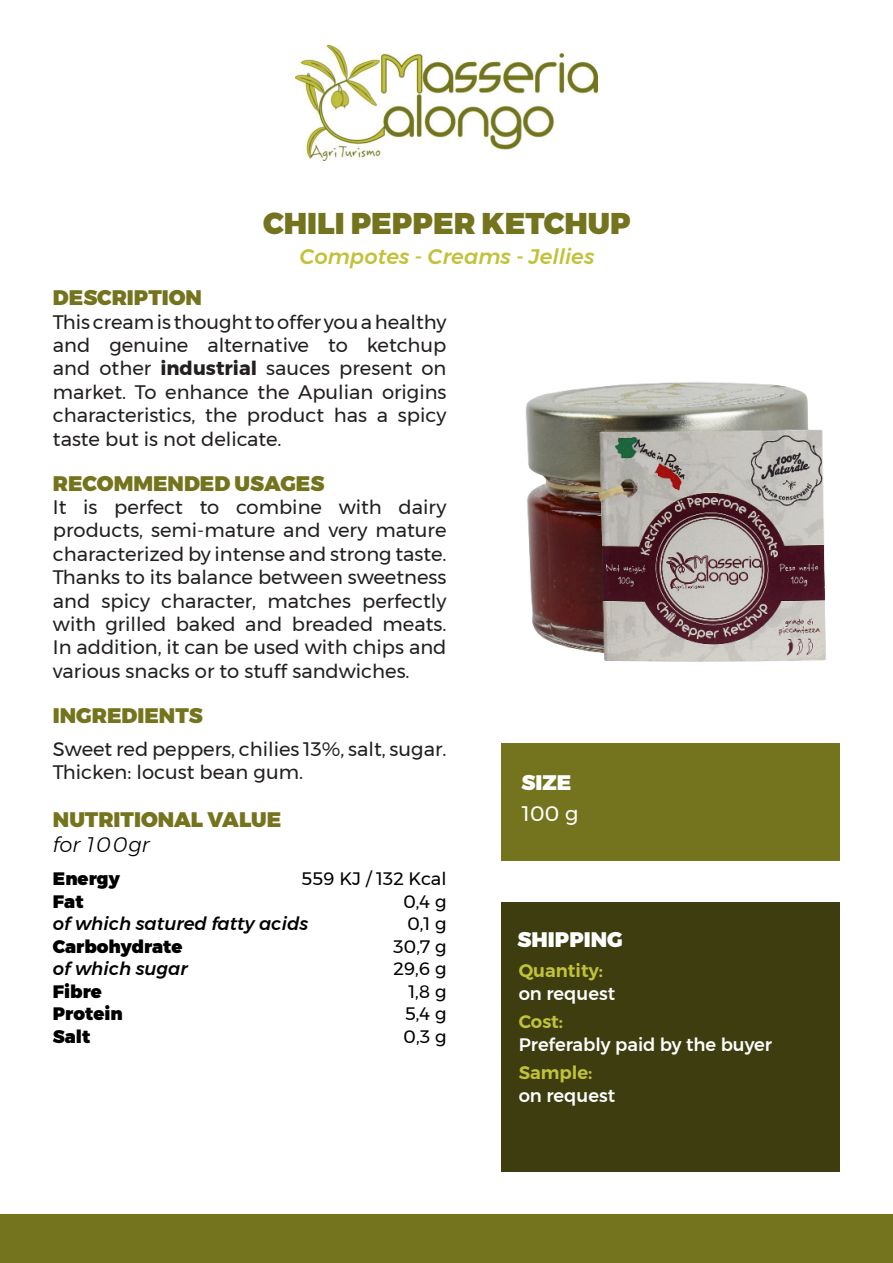
<style>
.page{position:relative;width:893px;height:1263px;background:#fff}
.page>*{position:absolute;margin:0;border:0;box-sizing:border-box;transform-origin:0 0}
.t1{font:900 30px "Montserrat";color:#74741e}
.t2{font:900 21px "Montserrat";color:#74741e}
.t3{font:italic 500 21px "Montserrat";color:#c1c238}
.t4{font:900 21px "Montserrat";color:#fff}
.t5{font:italic 300 21px "Montserrat";color:#000}
.t6{font:21px "Montserrat";color:#fff}
.t7{font:19.5px/23.4px "Montserrat";color:#231f20;text-align:justify}
.t8{font:18px "Montserrat";color:#000001}
.t9{font:500 18px "Montserrat";color:#fff}
.t10{font:900 18px "Montserrat";color:#000001}
.t11{font:italic 500 18px "Montserrat";color:#000001}
.t12{font:600 18px "Montserrat";color:#c1c238}
.s1{font-weight:700}
</style>
<div class="page">
<div style="left:0;top:1214px;width:893px;height:49px;background:#74741e"></div>
<img style="left:295px;top:45px;width:303px;height:115px">
<div style="left:501px;top:902px;width:339px;height:269px;background:#3d3d10"></div>
<div style="left:501px;top:743px;width:339px;height:118px;background:#74741e"></div>
<img style="left:525px;top:382px;width:301px;height:280px">
<p class="t1" style="left:263px;top:199px;width:369px">CHILI PEPPER KETCHUP</p>
<p class="t3" style="left:300px;top:241px;width:296px">Compotes - Creams - Jellies</p>
<p class="t2" style="left:53px;top:280px;width:151px">DESCRIPTION</p>
<p class="t7" style="left:53px;top:310px;width:395px">This cream is thought to offer you a healthy and genuine alternative to ketchup and other <span class="s1">industrial</span> sauces present on market. To enhance the Apulian origins characteristics, the product has a spicy taste but is not delicate.</p>
<p class="t2" style="left:53px;top:466px;width:273px">RECOMMENDED USAGES</p>
<p class="t7" style="left:53px;top:495px;width:395px">It is perfect to combine with dairy products, semi-mature and very mature characterized by intense and strong taste.<br>Thanks to its balance between sweetness and spicy character, matches perfectly with grilled baked and breaded meats.<br>In addition, it can be used with chips and various snacks or to stuff sandwiches.</p>
<p class="t2" style="left:53px;top:698px;width:151px">INGREDIENTS</p>
<p class="t7" style="left:53px;top:737px;width:395px">Sweet red peppers, chilies 13%, salt, sugar.</p>
<p class="t7" style="left:53px;top:760px;width:252px">Thicken: locust bean gum.</p>
<p class="t2" style="left:53px;top:802px;width:230px">NUTRITIONAL VALUE</p>
<p class="t5" style="left:53px;top:829px;width:98px">for 100gr</p>
<p class="t10" style="left:53px;top:864px;width:68px">Energy</p>
<p class="t8" style="left:301px;top:865px;width:147px">559 KJ / 132 Kcal</p>
<p class="t10" style="left:53px;top:886px;width:32px">Fat</p>
<p class="t8" style="left:403px;top:887px;width:45px">0,4 g</p>
<p class="t11" style="left:53px;top:910px;width:257px">of which satured fatty acids</p>
<p class="t8" style="left:407px;top:910px;width:41px">0,1 g</p>
<p class="t10" style="left:53px;top:931px;width:131px">Carbohydrate</p>
<p class="t8" style="left:393px;top:932px;width:55px">30,7 g</p>
<p class="t11" style="left:53px;top:955px;width:136px">of which sugar</p>
<p class="t8" style="left:393px;top:955px;width:55px">29,6 g</p>
<p class="t10" style="left:53px;top:976px;width:51px">Fibre</p>
<p class="t8" style="left:408px;top:977px;width:39px">1,8 g</p>
<p class="t10" style="left:53px;top:999px;width:71px">Protein</p>
<p class="t8" style="left:405px;top:1000px;width:43px">5,4 g</p>
<p class="t10" style="left:53px;top:1021px;width:39px">Salt</p>
<p class="t8" style="left:403px;top:1022px;width:45px">0,3 g</p>
<p class="t4" style="left:521px;top:765px;width:51px">SIZE</p>
<p class="t6" style="left:522px;top:798px;width:58px">100 g</p>
<p class="t4" style="left:518px;top:922px;width:107px">SHIPPING</p>
<p class="t12" style="left:519px;top:957px;width:86px">Quantity:</p>
<p class="t9" style="left:519px;top:979px;width:98px">on request</p>
<p class="t12" style="left:519px;top:1008px;width:46px">Cost:</p>
<p class="t9" style="left:519px;top:1030px;width:255px">Preferably paid by the buyer</p>
<p class="t12" style="left:519px;top:1059px;width:75px">Sample:</p>
<p class="t9" style="left:519px;top:1081px;width:98px">on request</p>
</div>
